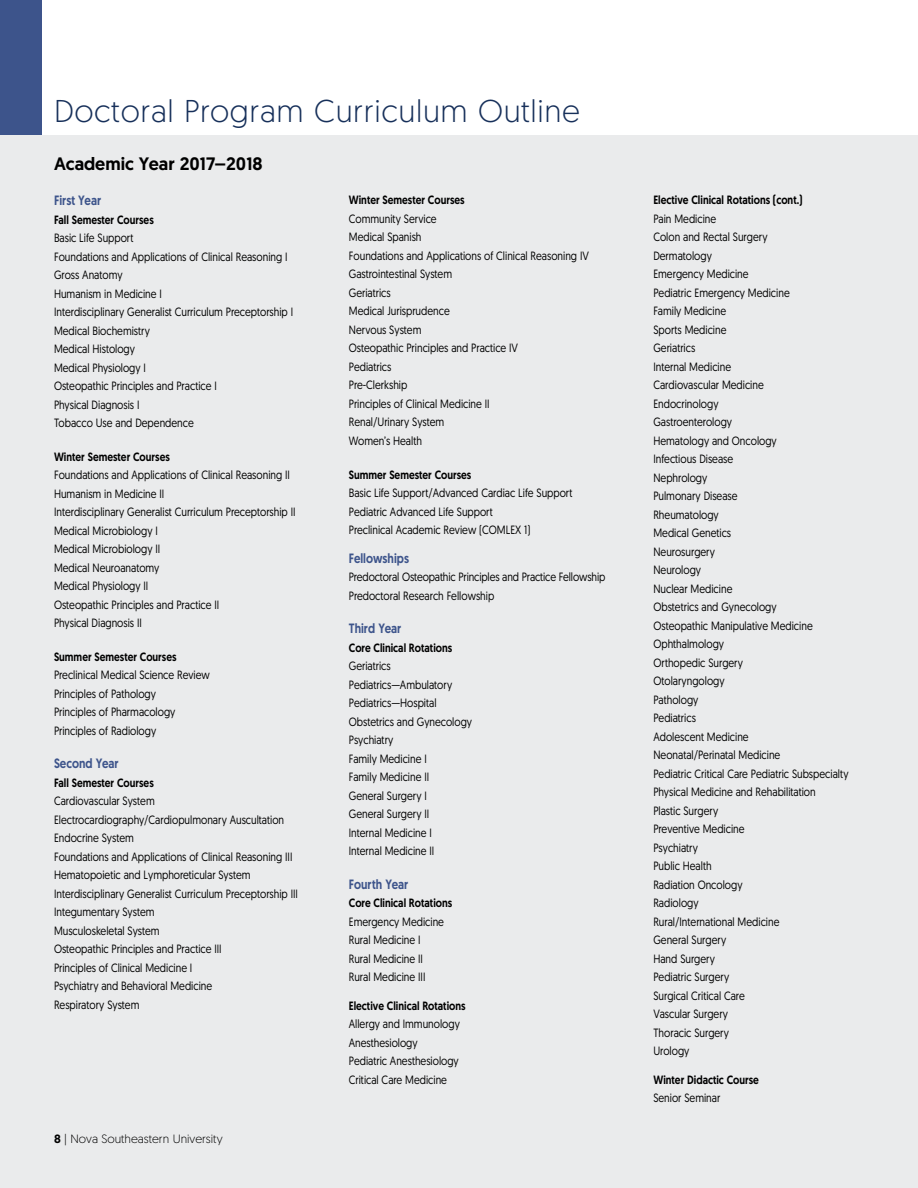
<style>
.page{position:relative;width:918px;height:1188px;background:#fff}
.page>*{position:absolute;margin:0;border:0;box-sizing:border-box;transform-origin:0 0}
.t1{font:300 31.5px "Geomanist";letter-spacing:.02em;color:#17305a}
.t2{font:500 18px "Geomanist";color:#000}
.t3{font:500 13.5px "Geomanist";color:#3d548b;scale:.85 1}
.t4{font:12px/18.5px "Geomanist";color:#000;scale:.85 1}
.t5{font:500 12px "Geomanist";color:#000;scale:.85 1}
.t6{font:300 12px "Geomanist";color:#000}
.s1{font-weight:500}
</style>
<div class="page">
<div style="left:0;top:135px;width:918px;height:1053px;background:#eaebec"></div>
<hr style="left:917px;top:0;width:1px;height:135px;background:#3d548b">
<div style="left:0;top:0;width:41px;height:135px;background:#3d548b"></div>
<h1 class="t1" style="left:54px;top:91px;width:528px">Doctoral Program Curriculum Outline</h1>
<h2 class="t2" style="left:54px;top:152px;width:210px">Academic Year 2017–2018</h2>
<p class="t3" style="left:54px;top:191px;width:57px">First Year</p>
<p class="t5" style="left:54px;top:211px;width:119px">Fall Semester Courses</p>
<p class="t4" style="left:54px;top:228px;width:283px">Basic Life Support<br>Foundations and Applications of Clinical Reasoning I<br>Gross Anatomy<br>Humanism in Medicine I<br>Interdisciplinary Generalist Curriculum Preceptorship I<br>Medical Biochemistry<br>Medical Histology<br>Medical Physiology I<br>Osteopathic Principles and Practice I<br>Physical Diagnosis I<br>Tobacco Use and Dependence</p>
<p class="t5" style="left:54px;top:448px;width:138px">Winter Semester Courses</p>
<p class="t4" style="left:54px;top:465px;width:286px">Foundations and Applications of Clinical Reasoning II<br>Humanism in Medicine II<br>Interdisciplinary Generalist Curriculum Preceptorship II<br>Medical Microbiology I<br>Medical Microbiology II<br>Medical Neuroanatomy<br>Medical Physiology II<br>Osteopathic Principles and Practice II<br>Physical Diagnosis II</p>
<p class="t5" style="left:54px;top:649px;width:146px">Summer Semester Courses</p>
<p class="t4" style="left:54px;top:665px;width:185px">Preclinical Medical Science Review<br>Principles of Pathology<br>Principles of Pharmacology<br>Principles of Radiology</p>
<p class="t3" style="left:54px;top:755px;width:78px">Second Year</p>
<p class="t5" style="left:54px;top:775px;width:119px">Fall Semester Courses</p>
<p class="t4" style="left:54px;top:792px;width:289px">Cardiovascular System Electrocardiography/Cardiopulmonary Auscultation Endocrine System<br>Foundations and Applications of Clinical Reasoning III Hematopoietic and Lymphoreticular System Interdisciplinary Generalist Curriculum Preceptorship III Integumentary System<br>Musculoskeletal System<br>Osteopathic Principles and Practice III<br>Principles of Clinical Medicine I<br>Psychiatry and Behavioral Medicine<br>Respiratory System</p>
<p class="t5" style="left:349px;top:192px;width:138px">Winter Semester Courses</p>
<p class="t4" style="left:349px;top:209px;width:284px">Community Service<br>Medical Spanish<br>Foundations and Applications of Clinical Reasoning IV<br>Gastrointestinal System<br>Geriatrics<br>Medical Jurisprudence<br>Nervous System<br>Osteopathic Principles and Practice IV<br>Pediatrics<br>Pre-Clerkship<br>Principles of Clinical Medicine II<br>Renal/Urinary System<br>Women’s Health</p>
<p class="t5" style="left:349px;top:466px;width:146px">Summer Semester Courses</p>
<p class="t4" style="left:349px;top:483px;width:265px">Basic Life Support/Advanced Cardiac Life Support<br>Pediatric Advanced Life Support<br>Preclinical Academic Review (COMLEX 1)</p>
<p class="t3" style="left:349px;top:549px;width:72px">Fellowships</p>
<p class="t4" style="left:349px;top:567px;width:303px">Predoctoral Osteopathic Principles and Practice Fellowship<br>Predoctoral Research Fellowship</p>
<p class="t3" style="left:349px;top:620px;width:63px">Third Year</p>
<p class="t5" style="left:349px;top:640px;width:123px">Core Clinical Rotations</p>
<p class="t4" style="left:349px;top:656px;width:147px">Geriatrics<br>Pediatrics—Ambulatory<br>Pediatrics—Hospital<br>Obstetrics and Gynecology<br>Psychiatry<br>Family Medicine I<br>Family Medicine II<br>General Surgery I<br>General Surgery II<br>Internal Medicine I<br>Internal Medicine II</p>
<p class="t3" style="left:349px;top:875px;width:72px">Fourth Year</p>
<p class="t5" style="left:349px;top:895px;width:123px">Core Clinical Rotations</p>
<p class="t4" style="left:349px;top:912px;width:114px">Emergency Medicine<br>Rural Medicine I<br>Rural Medicine II<br>Rural Medicine III</p>
<p class="t5" style="left:349px;top:998px;width:139px">Elective Clinical Rotations</p>
<p class="t4" style="left:349px;top:1015px;width:132px">Allergy and Immunology<br>Anesthesiology<br>Pediatric Anesthesiology<br>Critical Care Medicine</p>
<p class="t6" style="left:54px;top:1131px;width:170px"><span class="s1">8</span> | Nova Southeastern University</p>
<p class="t5" style="left:653px;top:192px;width:177px">Elective Clinical Rotations (cont.)</p>
<p class="t4" style="left:653px;top:209px;width:231px">Pain Medicine<br>Colon and Rectal Surgery<br>Dermatology<br>Emergency Medicine<br>Pediatric Emergency Medicine<br>Family Medicine<br>Sports Medicine<br>Geriatrics<br>Internal Medicine<br>Cardiovascular Medicine<br>Endocrinology<br>Gastroenterology<br>Hematology and Oncology<br>Infectious Disease<br>Nephrology<br>Pulmonary Disease<br>Rheumatology<br>Medical Genetics<br>Neurosurgery<br>Neurology<br>Nuclear Medicine<br>Obstetrics and Gynecology<br>Osteopathic Manipulative Medicine<br>Ophthalmology<br>Orthopedic Surgery<br>Otolaryngology<br>Pathology<br>Pediatrics<br>Adolescent Medicine<br>Neonatal/Perinatal Medicine<br>Pediatric Critical Care Pediatric Subspecialty<br>Physical Medicine and Rehabilitation<br>Plastic Surgery<br>Preventive Medicine<br>Psychiatry<br>Public Health<br>Radiation Oncology<br>Radiology<br>Rural/International Medicine<br>General Surgery<br>Hand Surgery<br>Pediatric Surgery<br>Surgical Critical Care<br>Vascular Surgery<br>Thoracic Surgery<br>Urology</p>
<p class="t5" style="left:653px;top:1072px;width:126px">Winter Didactic Course</p>
<p class="t4" style="left:653px;top:1089px;width:80px">Senior Seminar</p>
</div>
